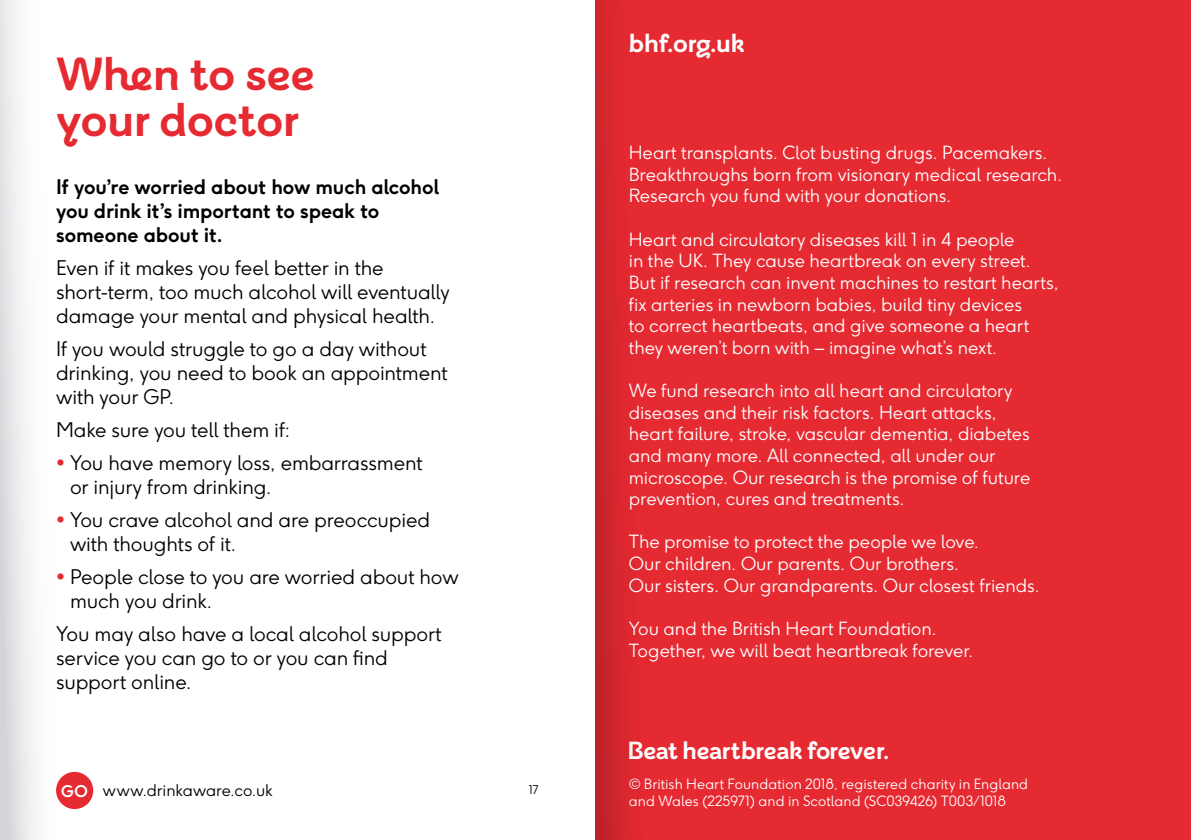
<style>
.page{position:relative;width:1191px;height:840px;background:#fff}
.page>*{position:absolute;margin:0;border:0;box-sizing:border-box;transform-origin:0 0}
.t1{font:700 46px/46px "BHF";color:#e62a32}
.t2{font:700 25.4px "BHF";color:#fff}
.t3{font:700 24.6px "BHF";letter-spacing:-.01em;color:#fff}
.t4{font:300 20px/24px "F37 Ginger";letter-spacing:-.005em;color:#000}
.t5{font:700 20px/24px "F37 Ginger";letter-spacing:-.01em;color:#000}
.t6{font:300 18px/21.6px "F37 Ginger";color:#fff}
.t7{font:300 16px "F37 Ginger";color:#000}
.t8{font:300 14px/16.8px "F37 Ginger";color:#fff}
.t9{font:300 12px "F37 Ginger";color:#000}
.s1{color:#e62a32}
.s2{font-weight:700;color:#fff}
</style>
<div class="page">
<div style="left:595px;top:0;width:596px;height:839px;background:#e62a32"></div>
<div style="left:56px;top:771px;width:37px;height:37px;background:#e62a32;border-radius:50%"></div>
<div style="left:595px;top:0;width:74px;height:839px;background:linear-gradient(to right,#cc252c,#ed2b33)"></div>
<svg style="left:0;top:0;width:74px;height:839px"></svg>
<h1 class="t1" style="left:57px;top:51px;width:260px">When to see your doctor</h1>
<p class="t5" style="left:56px;top:174px;width:384px">If you’re worried about how much alcohol you drink it’s important to speak to someone about it.</p>
<p class="t4" style="left:56px;top:255px;width:395px">Even if it makes you feel better in the short-term, too much alcohol will eventually damage your mental and physical health.</p>
<p class="t4" style="left:56px;top:336px;width:393px">If you would struggle to go a day without drinking, you need to book an appointment with your GP.</p>
<p class="t4" style="left:56px;top:417px;width:236px">Make sure you tell them if:</p>
<p class="t4" style="left:70px;top:450px;width:354px;text-indent:-14px"><span class="s1">•</span> You have memory loss, embarrassment or injury from drinking.</p>
<p class="t4" style="left:70px;top:507px;width:362px;text-indent:-14px"><span class="s1">•</span> You crave alcohol and are preoccupied with thoughts of it.</p>
<p class="t4" style="left:70px;top:564px;width:390px;text-indent:-14px"><span class="s1">•</span> People close to you are worried about how much you drink.</p>
<p class="t4" style="left:56px;top:621px;width:387px">You may also have a local alcohol support service you can go to or you can find support online.</p>
<p class="t7" style="left:61px;top:779px;width:213px"><span class="s2">GO</span> www.drinkaware.co.uk</p>
<p class="t9" style="left:529px;top:782px;width:12px">17</p>
<h2 class="t2" style="left:629px;top:28px;width:117px">bhf.org.uk</h2>
<p class="t6" style="left:629px;top:142px;width:435px">Heart transplants. Clot busting drugs. Pacemakers.<br>Breakthroughs born from visionary medical research.<br>Research you fund with your donations.</p>
<p class="t6" style="left:629px;top:228px;width:431px">Heart and circulatory diseases kill 1 in 4 people<br>in the UK. They cause heartbreak on every street.<br>But if research can invent machines to restart hearts, fix arteries in newborn babies, build tiny devices<br>to correct heartbeats, and give someone a heart they weren’t born with – imagine what’s next.</p>
<p class="t6" style="left:629px;top:379px;width:403px">We fund research into all heart and circulatory diseases and their risk factors. Heart attacks, heart failure, stroke, vascular dementia, diabetes and many more. All connected, all under our microscope. Our research is the promise of future prevention, cures and treatments.</p>
<p class="t6" style="left:629px;top:530px;width:412px">The promise to protect the people we love.<br>Our children. Our parents. Our brothers.<br>Our sisters. Our grandparents. Our closest friends.</p>
<p class="t6" style="left:629px;top:617px;width:346px">You and the British Heart Foundation.<br>Together, we will beat heartbreak forever.</p>
<h3 class="t3" style="left:627px;top:735px;width:263px">Beat heartbreak forever.</h3>
<p class="t8" style="left:629px;top:775px;width:401px">© British Heart Foundation 2018, registered charity in England and Wales (225971) and in Scotland (SC039426) T003/1018</p>
</div>
